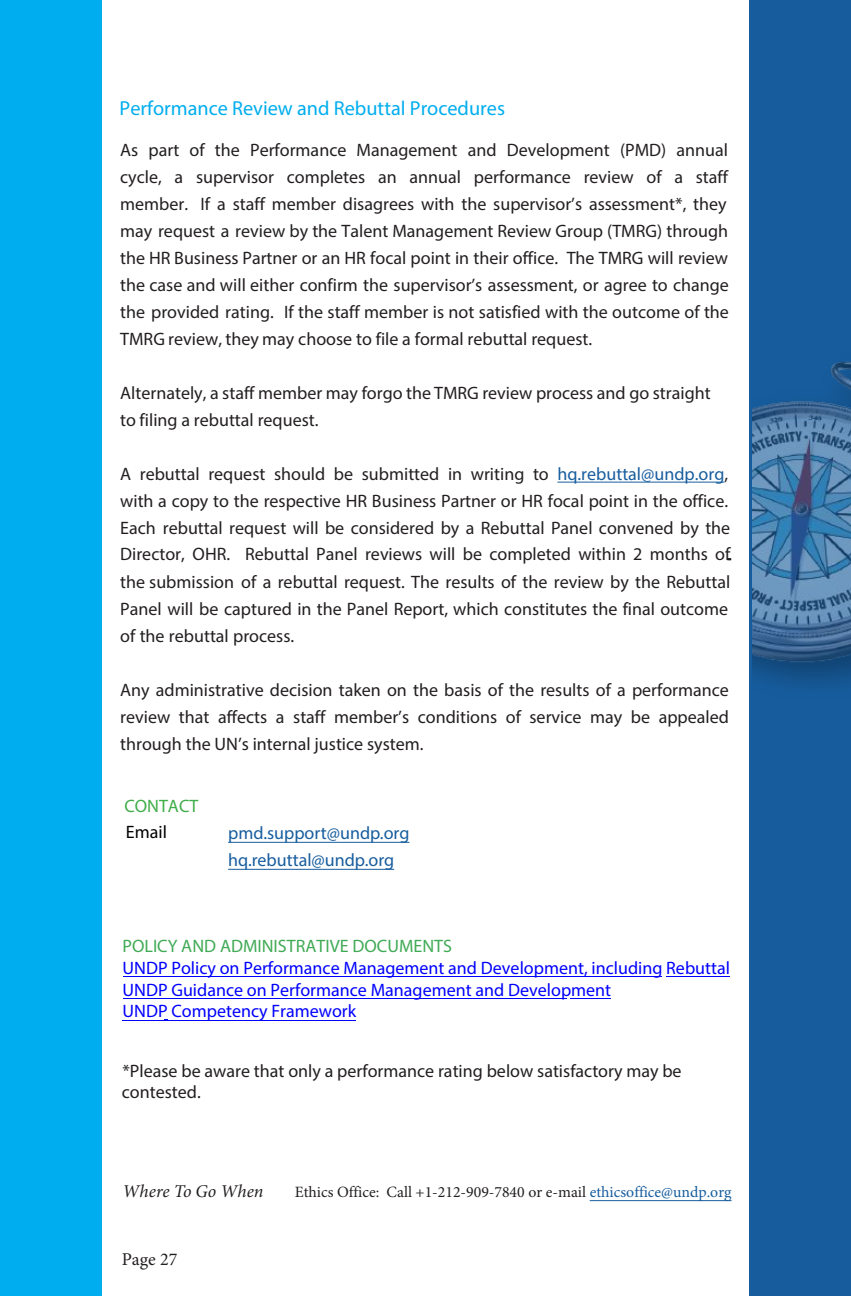
<style>
.page{position:relative;width:851px;height:1296px;background:#fff}
.page>*{position:absolute;margin:0;border:0;box-sizing:border-box;transform-origin:0 0}
.t1{font:20.25px "Myriad Pro";color:#00aeef}
.t2{font:18px/27px "Myriad Pro";color:#231f20}
.t3{font:18px/21.6px "Myriad Pro";color:#00f}
.t4{font:18px/21.6px "Myriad Pro";color:#221e1f}
.t5{font:18px/27px "Myriad Pro";color:#175d9e}
.t6{font:18px "Myriad Pro";color:#40aa55}
.t7{font:italic 18px "Minion Pro";color:#231f20}
.t8{font:18px "Myriad Pro";color:#40ae49}
.t9{font:18px "Minion Pro";color:#231f20}
.t10{font:18px "Myriad Pro";color:#000}
.t11{font:15.75px "Minion Pro";color:#231f20}
.s1{color:#175d9e}
</style>
<div class="page">
<div style="left:0;top:0;width:101px;height:1296px;background:#00aeef"></div>
<div style="left:749px;top:0;width:101px;height:1296px;background:#175d9e"></div>
<img style="left:752px;top:361px;width:98px;height:324px">
<hr style="left:589px;top:1200px;width:142px;height:1px;background:#175d9e">
<hr style="left:123px;top:1020px;width:233px;height:1px;background:#00f">
<hr style="left:123px;top:999px;width:443px;height:1px;background:#00f">
<hr style="left:570px;top:999px;width:41px;height:1px;background:#00f">
<hr style="left:666px;top:976px;width:64px;height:1px;background:#00f">
<hr style="left:123px;top:976px;width:539px;height:1px;background:#00f">
<hr style="left:228px;top:842px;width:181px;height:1px;background:#175d9e">
<hr style="left:228px;top:869px;width:166px;height:1px;background:#175d9e">
<hr style="left:557px;top:482px;width:167px;height:1px;background:#175d9e">
<p class="t1" style="left:120px;top:96px;width:387px">Performance Review and Rebuttal Procedures</p>
<p class="t2" style="left:120px;top:136px;width:610px">As part of the Performance Management and Development (PMD) annual cycle, a supervisor completes an annual performance review of a staff member. If a staff member disagrees with the supervisor’s assessment*, they may request a review by the Talent Management Review Group (TMRG) through the HR Business Partner or an HR focal point in their office. The TMRG will review the case and will either confirm the supervisor’s assessment, or agree to change the provided rating. If the staff member is not satisfied with the outcome of the TMRG review, they may choose to file a formal rebuttal request.</p>
<p class="t2" style="left:120px;top:379px;width:592px">Alternately, a staff member may forgo the TMRG review process and go straight to filing a rebuttal request.</p>
<p class="t2" style="left:120px;top:460px;width:611px">A rebuttal request should be submitted in writing to <span class="s1">hq.rebuttal@undp.org</span>, with a copy to the respective HR Business Partner or HR focal point in the office.<br>Each rebuttal request will be considered by a Rebuttal Panel convened by the Director, OHR. Rebuttal Panel reviews will be completed within 2 months of the submission of a rebuttal request. The results of the review by the Rebuttal Panel will be captured in the Panel Report, which constitutes the final outcome of the rebuttal process.</p>
<p class="t2" style="left:120px;top:676px;width:610px;text-align:justify">Any administrative decision taken on the basis of the results of a performance review that affects a staff member’s conditions of service may be appealed through the UN’s internal justice system.</p>
<p class="t8" style="left:124px;top:795px;width:76px">CONTACT</p>
<p class="t10" style="left:126px;top:821px;width:43px">Email</p>
<p class="t5" style="left:228px;top:819px;width:183px">pmd.support@undp.org hq.rebuttal@undp.org</p>
<p class="t6" style="left:122px;top:935px;width:331px">POLICY AND ADMINISTRATIVE DOCUMENTS</p>
<p class="t3" style="left:122px;top:957px;width:609px">UNDP Policy on Performance Management and Development, including Rebuttal<br>UNDP Guidance on Performance Management and Development<br>UNDP Competency Framework</p>
<p class="t4" style="left:122px;top:1060px;width:561px">*Please be aware that only a performance rating below satisfactory may be contested.</p>
<p class="t7" style="left:122px;top:1179px;width:142px">Where To Go When</p>
<p class="t11" style="left:295px;top:1182px;width:438px">Ethics Office: Call +1-212-909-7840 or e-mail <span class="s1">ethicsoffice@undp.org</span></p>
<p class="t9" style="left:122px;top:1247px;width:57px">Page 27</p>
</div>
